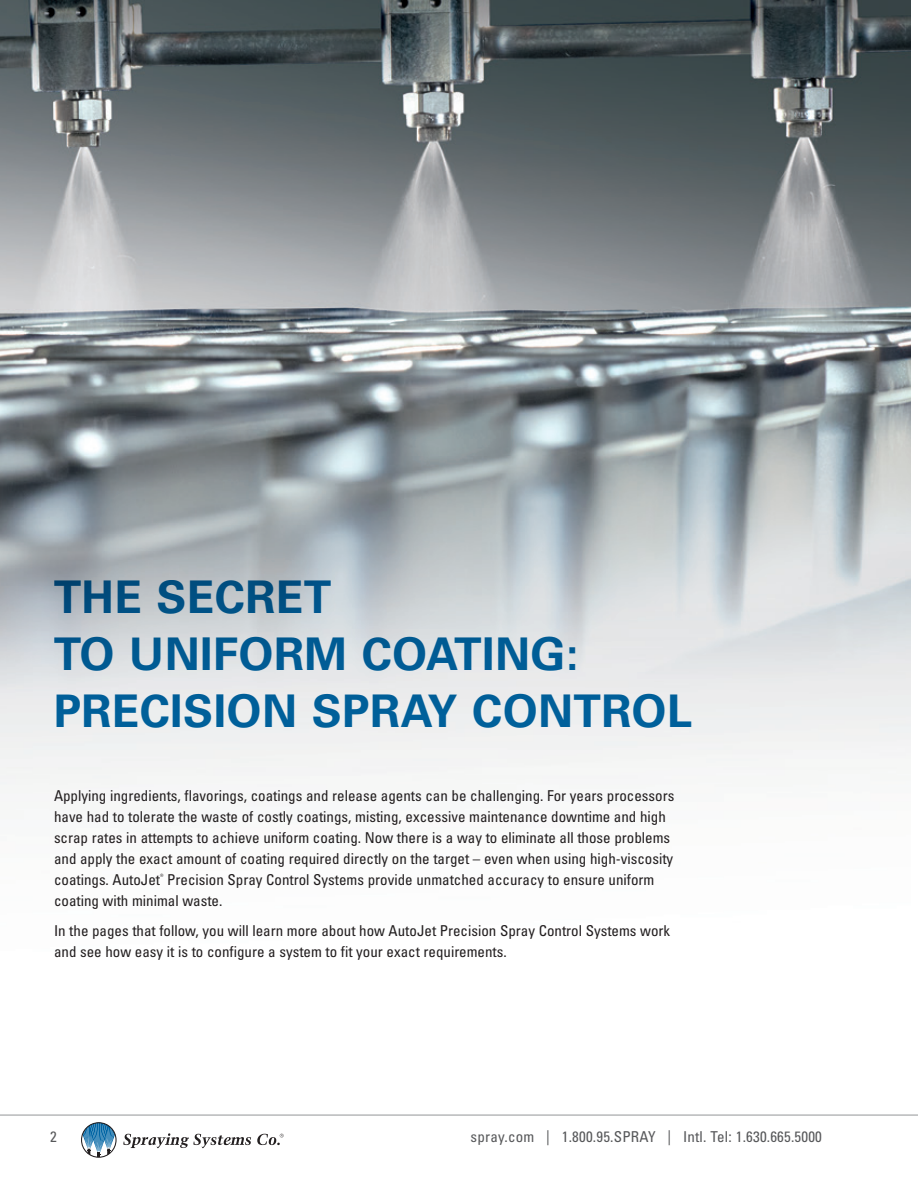
<style>
.page{position:relative;width:918px;height:1188px;background:#fff}
.page>*{position:absolute;margin:0;border:0;box-sizing:border-box;transform-origin:0 0}
.t1{font:700 45px/56.8px "Univers LT Pro 65";letter-spacing:.01em;color:#0067a5}
.body{font:condensed 15px/21px "Univers LT Pro";color:#231f20}
.t2{font:condensed 15px "Univers LT Pro";letter-spacing:.015em;color:#57585a}
</style>
<div class="page">
<img style="left:0;top:0;width:911px;height:785px">
<hr style="left:0;top:1115px;width:918px;height:1px;background:#939598">
<svg style="left:81px;top:1122px;width:36px;height:36px"></svg>
<svg style="left:123px;top:1133px;width:128px;height:15px"></svg>
<svg style="left:257px;top:1134px;width:27px;height:11px"></svg>
<h1 class="t1" style="left:53px;top:567px;width:640px">THE SECRET<br>TO UNIFORM COATING:<br>PRECISION SPRAY CONTROL</h1>
<p class="body" style="left:54px;top:785px;width:622px">Applying ingredients, flavorings, coatings and release agents can be challenging. For years processors have had to tolerate the waste of costly coatings, misting, excessive maintenance downtime and high scrap rates in attempts to achieve uniform coating. Now there is a way to eliminate all those problems and apply the exact amount of coating required directly on the target – even when using high-viscosity coatings. AutoJet<sup>®</sup> Precision Spray Control Systems provide unmatched accuracy to ensure uniform coating with minimal waste.</p>
<p class="body" style="left:54px;top:920px;width:618px">In the pages that follow, you will learn more about how AutoJet Precision Spray Control Systems work and see how easy it is to configure a system to fit your exact requirements.</p>
<p class="t2" style="left:50px;top:1128px;width:8px">2</p>
<p class="t2" style="left:471px;top:1128px;width:353px">spray.com | 1.800.95.SPRAY | Intl. Tel: 1.630.665.5000</p>
</div>
